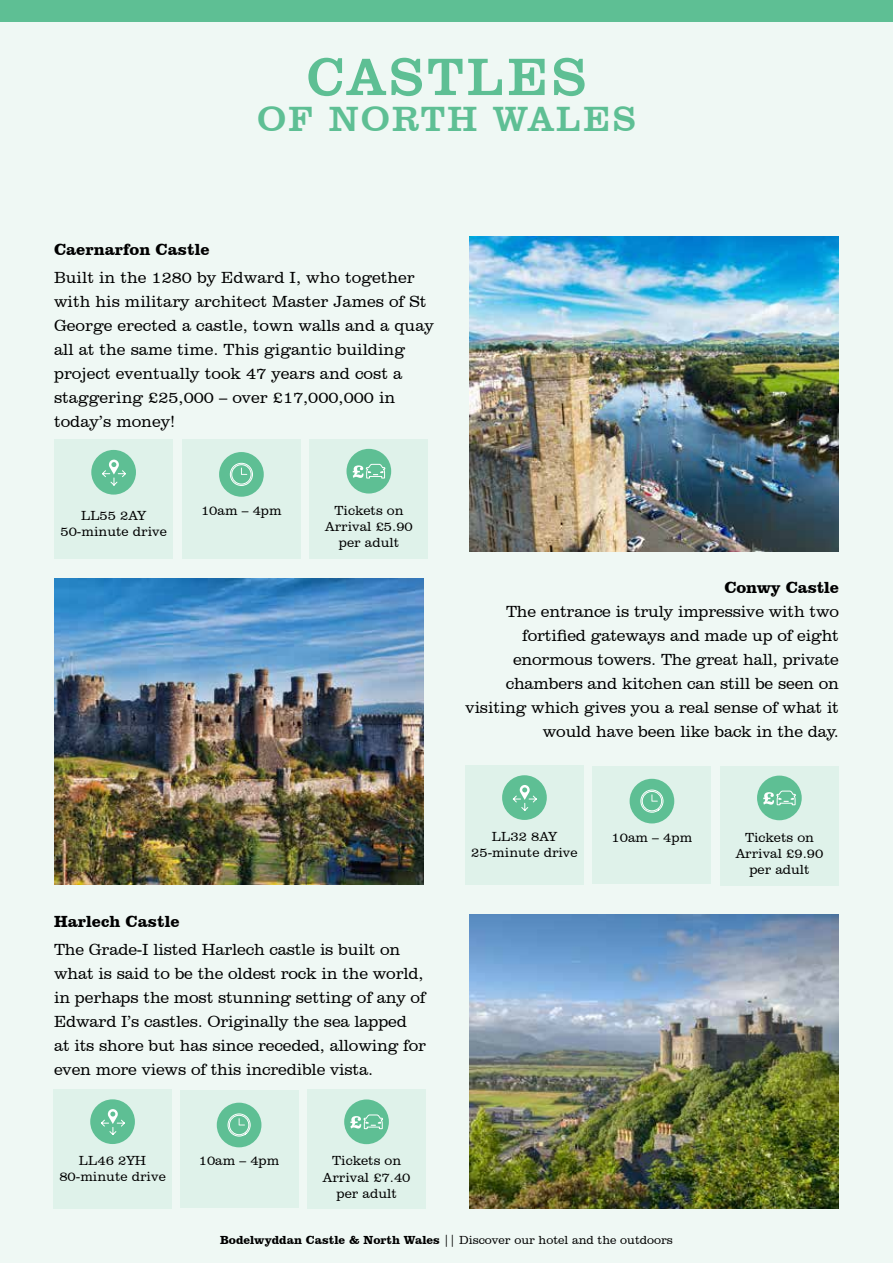
<style>
.page{position:relative;width:893px;height:1263px;background:#eff8f4}
.page>*{position:absolute;margin:0;border:0;box-sizing:border-box;transform-origin:0 0}
.t1{font:54px "Clarendon BT";letter-spacing:.06em;color:#5ebf94}
.t2{font:36px "Clarendon BT";letter-spacing:.06em;color:#5ebf94}
.t3{font:300 16.5px/24px "Clarendon BT";letter-spacing:-.01em;color:#000}
.t4{font:700 16.5px "Clarendon BT";color:#000}
.t5{font:300 13.5px/16.2px "Clarendon BT";color:#000;text-align:center}
.t6{font:300 12px "Clarendon BT";color:#000}
.s1{font-weight:700}
</style>
<div class="page">
<div style="left:54px;top:439px;width:119px;height:119px;background:#dff2ea"></div>
<div style="left:465px;top:766px;width:119px;height:119px;background:#dff2ea"></div>
<div style="left:53px;top:1090px;width:119px;height:119px;background:#dff2ea"></div>
<img style="left:470px;top:237px;width:369px;height:314px">
<div style="left:91px;top:450px;width:45px;height:45px;background:#5ebf94;border-radius:50%"></div>
<svg style="left:102px;top:460px;width:24px;height:26px"></svg>
<div style="left:502px;top:775px;width:45px;height:45px;background:#5ebf94;border-radius:50%"></div>
<svg style="left:512px;top:785px;width:25px;height:26px"></svg>
<img style="left:54px;top:579px;width:369px;height:306px">
<div style="left:90px;top:1099px;width:45px;height:45px;background:#5ebf94;border-radius:50%"></div>
<svg style="left:101px;top:1109px;width:24px;height:26px"></svg>
<img style="left:470px;top:914px;width:369px;height:294px">
<div style="left:1px;top:0;width:892px;height:21px;background:#5ebf94"></div>
<div style="left:309px;top:439px;width:119px;height:119px;background:#dff2ea"></div>
<div style="left:346px;top:449px;width:45px;height:44px;background:#5ebf94;border-radius:50%"></div>
<svg style="left:353px;top:464px;width:33px;height:15px"></svg>
<div style="left:182px;top:439px;width:119px;height:119px;background:#dff2ea"></div>
<div style="left:219px;top:452px;width:45px;height:45px;background:#5ebf94;border-radius:50%"></div>
<svg style="left:229px;top:462px;width:24px;height:24px"></svg>
<div style="left:720px;top:766px;width:119px;height:119px;background:#dff2ea"></div>
<div style="left:757px;top:776px;width:45px;height:44px;background:#5ebf94;border-radius:50%"></div>
<svg style="left:763px;top:791px;width:33px;height:15px"></svg>
<div style="left:593px;top:766px;width:118px;height:118px;background:#dff2ea"></div>
<div style="left:630px;top:779px;width:44px;height:44px;background:#5ebf94;border-radius:50%"></div>
<svg style="left:640px;top:789px;width:24px;height:24px"></svg>
<div style="left:307px;top:1090px;width:119px;height:119px;background:#dff2ea"></div>
<div style="left:344px;top:1099px;width:45px;height:45px;background:#5ebf94;border-radius:50%"></div>
<svg style="left:350px;top:1115px;width:33px;height:15px"></svg>
<div style="left:180px;top:1090px;width:118px;height:118px;background:#dff2ea"></div>
<div style="left:217px;top:1103px;width:44px;height:44px;background:#5ebf94;border-radius:50%"></div>
<svg style="left:227px;top:1113px;width:24px;height:24px"></svg>
<h1 class="t1" style="left:306px;top:43px;width:282px">CASTLES</h1>
<h2 class="t2" style="left:257px;top:96px;width:380px">OF NORTH WALES</h2>
<p class="t4" style="left:54px;top:239px;width:157px">Caernarfon Castle</p>
<p class="t3" style="left:54px;top:265px;width:381px">Built in the 1280 by Edward I, who together with his military architect Master James of St George erected a castle, town walls and a quay all at the same time. This gigantic building project eventually took 47 years and cost a staggering £25,000 – over £17,000,000 in today’s money!</p>
<p class="t5" style="left:60px;top:507px;width:108px">LL55 2AY<br>50-minute drive</p>
<p class="t5" style="left:201px;top:502px;width:82px">10am – 4pm</p>
<p class="t5" style="left:325px;top:502px;width:89px">Tickets on<br>Arrival £5.90 per adult</p>
<p class="t4" style="left:54px;top:911px;width:127px">Harlech Castle</p>
<p class="t3" style="left:54px;top:937px;width:373px">The Grade-I listed Harlech castle is built on what is said to be the oldest rock in the world, in perhaps the most stunning setting of any of Edward I’s castles. Originally the sea lapped at its shore but has since receded, allowing for even more views of this incredible vista.</p>
<p class="t5" style="left:59px;top:1152px;width:108px">LL46 2YH<br>80-minute drive</p>
<p class="t5" style="left:199px;top:1152px;width:82px">10am – 4pm</p>
<p class="t5" style="left:323px;top:1152px;width:89px">Tickets on<br>Arrival £7.40 per adult</p>
<p class="t4" style="left:724px;top:577px;width:116px">Conwy Castle</p>
<p class="t3" style="left:466px;top:599px;width:375px;text-align:right">The entrance is truly impressive with two fortified gateways and made up of eight enormous towers. The great hall, private chambers and kitchen can still be seen on visiting which gives you a real sense of what it would have been like back in the day.</p>
<p class="t5" style="left:471px;top:828px;width:108px">LL32 8AY<br>25-minute drive</p>
<p class="t5" style="left:612px;top:828px;width:82px">10am – 4pm</p>
<p class="t5" style="left:736px;top:828px;width:89px">Tickets on<br>Arrival £9.90 per adult</p>
<p class="t6" style="left:220px;top:1232px;width:454px"><span class="s1">Bodelwyddan Castle &amp; North Wales</span> || Discover our hotel and the outdoors</p>
</div>
